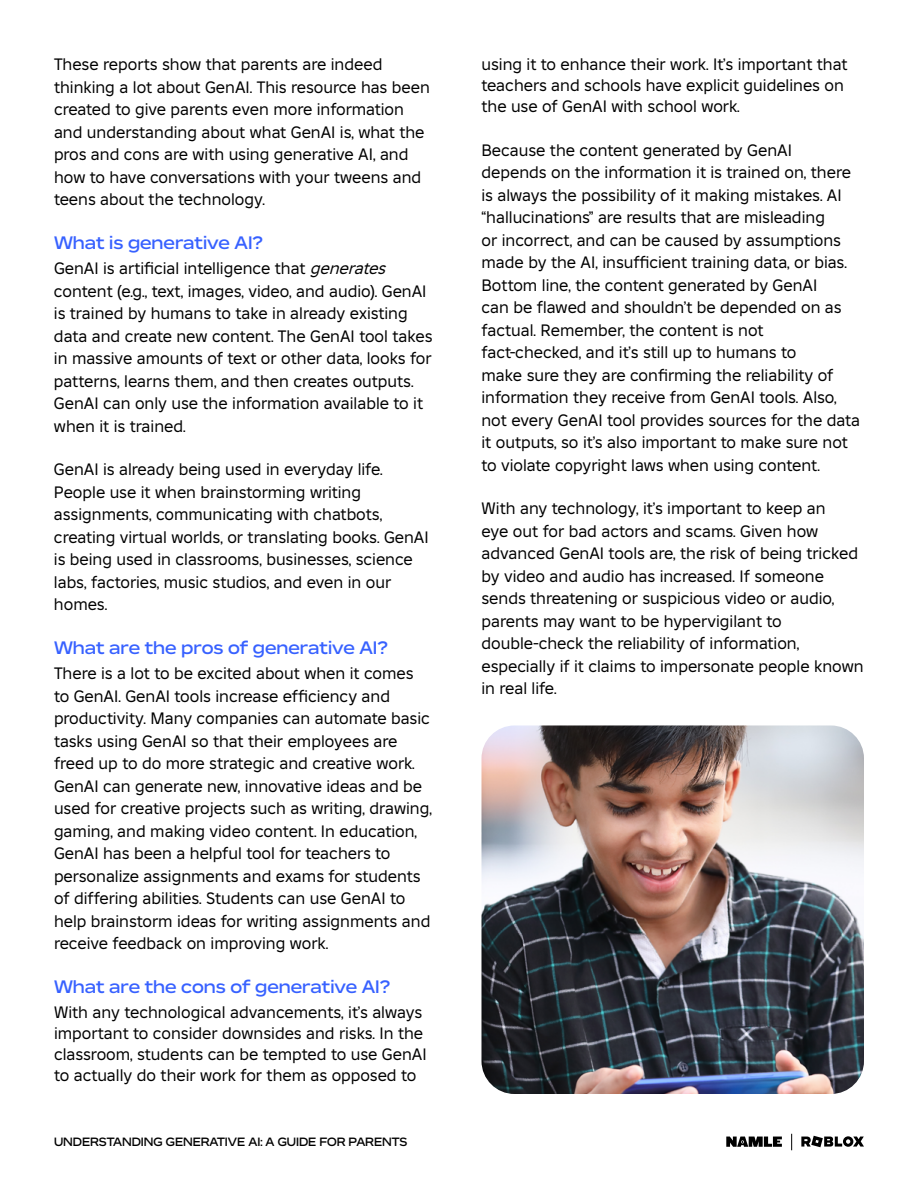
<style>
.page{position:relative;width:918px;height:1188px;background:#fff}
.page>*{position:absolute;margin:0;border:0;box-sizing:border-box;transform-origin:0 0}
.t1{font:600 18px "Builder Extended";color:#3761ff}
.t2{font:16.5px/22.5px "Builder Sans";color:#000}
.t3{font:600 12px "Builder Extended";color:#000}
.s1{font-style:italic}
</style>
<div class="page">
<svg style="left:726px;top:1137px;width:56px;height:10px"></svg>
<svg style="left:791px;top:1134px;width:1px;height:16px"></svg>
<svg style="left:801px;top:1136px;width:63px;height:11px"></svg>
<img style="left:482px;top:725px;width:382px;height:369px">
<p class="t2" style="left:54px;top:53px;width:377px">These reports show that parents are indeed thinking a lot about GenAI. This resource has been created to give parents even more information and understanding about what GenAI is, what the pros and cons are with using generative AI, and how to have conversations with your tweens and teens about the technology.</p>
<p class="t1" style="left:54px;top:229px;width:210px">What is generative AI?</p>
<p class="t2" style="left:54px;top:257px;width:380px">GenAI is artificial intelligence that <span class="s1">generates </span>content (e.g., text, images, video, and audio). GenAI is trained by humans to take in already existing data and create new content. The GenAI tool takes in massive amounts of text or other data, looks for patterns, learns them, and then creates outputs.<br>GenAI can only use the information available to it when it is trained.</p>
<p class="t2" style="left:54px;top:458px;width:376px">GenAI is already being used in everyday life.<br>People use it when brainstorming writing assignments, communicating with chatbots, creating virtual worlds, or translating books. GenAI is being used in classrooms, businesses, science labs, factories, music studios, and even in our homes.</p>
<p class="t1" style="left:54px;top:634px;width:335px">What are the pros of generative AI?</p>
<p class="t2" style="left:54px;top:662px;width:379px">There is a lot to be excited about when it comes to GenAI. GenAI tools increase efficiency and productivity. Many companies can automate basic tasks using GenAI so that their employees are freed up to do more strategic and creative work.<br>GenAI can generate new, innovative ideas and be used for creative projects such as writing, drawing, gaming, and making video content. In education, GenAI has been a helpful tool for teachers to personalize assignments and exams for students of differing abilities. Students can use GenAI to help brainstorm ideas for writing assignments and receive feedback on improving work.</p>
<p class="t1" style="left:54px;top:973px;width:338px">What are the cons of generative AI?</p>
<p class="t2" style="left:54px;top:1002px;width:374px;line-height:21px">With any technological advancements, it’s always important to consider downsides and risks. In the classroom, students can be tempted to use GenAI to actually do their work for them as opposed to</p>
<p class="t3" style="left:54px;top:1133px;width:355px">UNDERSTANDING GENERATIVE AI: A GUIDE FOR PARENTS</p>
<p class="t2" style="left:482px;top:54px;width:367px;line-height:21px">using it to enhance their work. It’s important that teachers and schools have explicit guidelines on the use of GenAI with school work.</p>
<p class="t2" style="left:482px;top:138px;width:380px">Because the content generated by GenAI depends on the information it is trained on, there is always the possibility of it making mistakes. AI “hallucinations” are results that are misleading<br>or incorrect, and can be caused by assumptions made by the AI, insufficient training data, or bias.<br>Bottom line, the content generated by GenAI<br>can be flawed and shouldn’t be depended on as factual. Remember, the content is not fact-checked, and it’s still up to humans to<br>make sure they are confirming the reliability of information they receive from GenAI tools. Also, not every GenAI tool provides sources for the data it outputs, so it’s also important to make sure not to violate copyright laws when using content.</p>
<p class="t2" style="left:482px;top:497px;width:384px">With any technology, it’s important to keep an<br>eye out for bad actors and scams. Given how advanced GenAI tools are, the risk of being tricked by video and audio has increased. If someone sends threatening or suspicious video or audio, parents may want to be hypervigilant to double-check the reliability of information, especially if it claims to impersonate people known in real life.</p>
</div>
